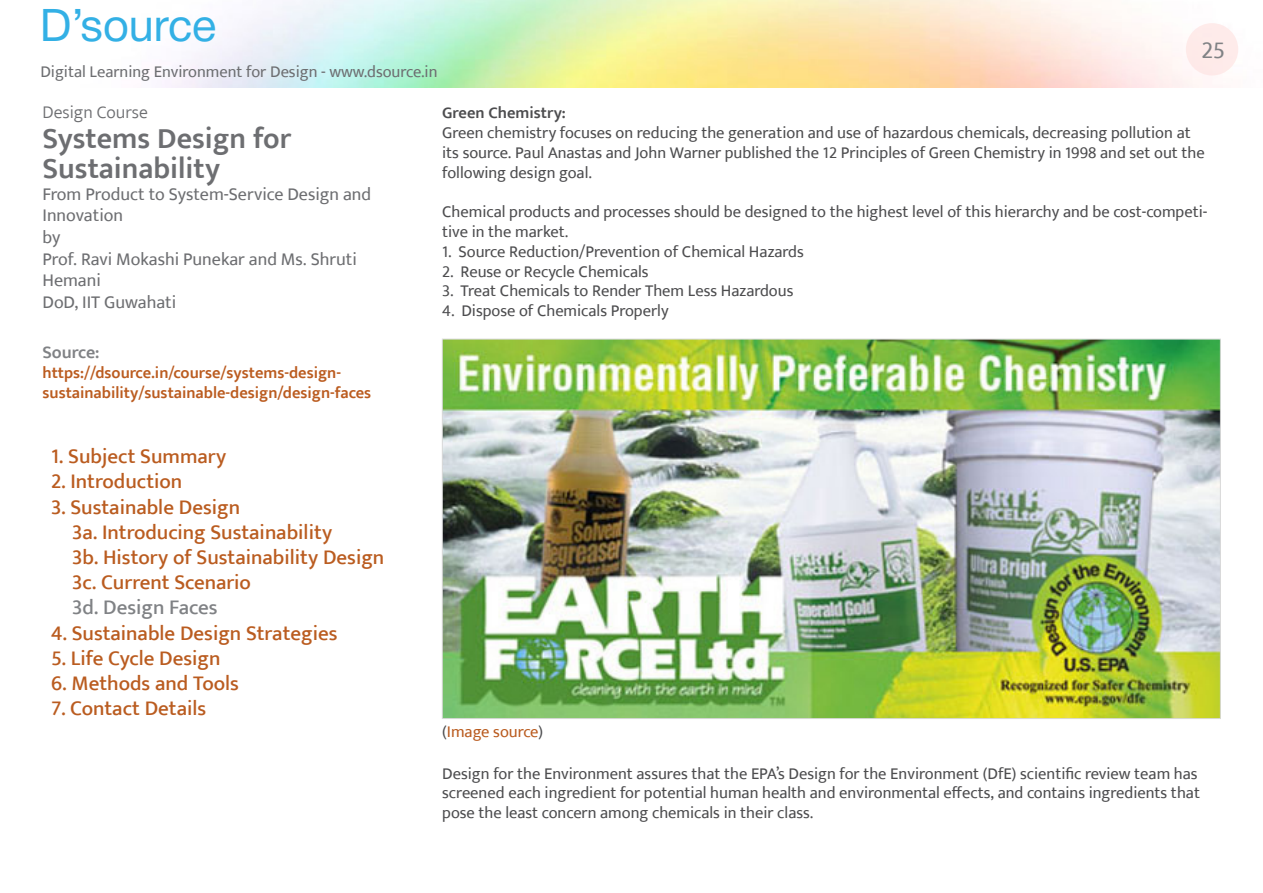
<style>
.page{position:relative;width:1263px;height:893px;background:#fff}
.page>*{position:absolute;margin:0;border:0;box-sizing:border-box;transform-origin:0 0}
.t1{font:45px "Helvetica Neue";color:#33b0e5}
.t2{font:600 30px/30px "Ek Mukta";color:#6d6e71}
.t3{font:24px "Ek Mukta";color:#808285}
.t4{font:500 21px/25.2px "Ek Mukta";color:#ba5c20}
.t5{font:500 21px "Ek Mukta";color:#808285}
.t6{font:18px/21.6px "Ek Mukta";color:#6d6e71}
.t7{font:300 18px "Ek Mukta";color:#6d6e71}
.t8{font:600 18px "Ek Mukta";color:#808285}
.t9{font:16.5px/19.8px "Ek Mukta";color:#4d4d4f}
.t10{font:600 16.5px/19.8px "Ek Mukta";color:#bb5c20}
.t11{font:16.5px "Ek Mukta";color:#6d6e71}
.t12{font:600 16.5px "Ek Mukta";color:#4d4d4f}
.t13{font:16.5px "Ek Mukta";color:#ba5c20}
.s1{color:#4d4d4f}
</style>
<div class="page">
<div style="left:1186px;top:23px;width:52px;height:52px;background:#feeaea;border-radius:50%"></div>
<img style="left:444px;top:341px;width:774px;height:376px">
<h1 class="t1" style="left:40px;top:-7px;width:178px">D’source</h1>
<p class="t11" style="left:40px;top:62px;width:399px">Digital Learning Environment for Design - www.dsource.in</p>
<h3 class="t3" style="left:1201px;top:35px;width:25px">25</h3>
<p class="t7" style="left:43px;top:101px;width:107px">Design Course</p>
<h2 class="t2" style="left:43px;top:123px;width:250px">Systems Design for<br>Sustainability</h2>
<p class="t6" style="left:43px;top:183px;width:330px">From Product to System-Service Design and<br>Innovation<br>by<br>Prof. Ravi Mokashi Punekar and Ms. Shruti<br>Hemani<br>DoD, IIT Guwahati</p>
<p class="t8" style="left:43px;top:342px;width:59px">Source:</p>
<p class="t10" style="left:43px;top:363px;width:330px">https://dsource.in/course/systems-design&shy;sustainability/sustainable-design/design-faces</p>
<p class="t4" style="left:51px;top:443px;width:177px">1. Subject Summary</p>
<p class="t4" style="left:51px;top:469px;width:133px">2. Introduction</p>
<p class="t4" style="left:72px;top:494px;width:314px;text-indent:-21px">3. Sustainable Design<br>3a. Introducing Sustainability<br>3b. History of Sustainability Design<br>3c. Current Scenario</p>
<p class="t5" style="left:72px;top:595px;width:147px">3d. Design Faces</p>
<p class="t4" style="left:51px;top:620px;width:288px">4. Sustainable Design Strategies</p>
<p class="t4" style="left:51px;top:645px;width:171px">5. Life Cycle Design</p>
<p class="t4" style="left:51px;top:670px;width:189px">6. Methods and Tools</p>
<p class="t4" style="left:51px;top:695px;width:157px">7. Contact Details</p>
<p class="t12" style="left:442px;top:103px;width:125px">Green Chemistry:</p>
<p class="t9" style="left:442px;top:122px;width:764px">Green chemistry focuses on reducing the generation and use of hazardous chemicals, decreasing pollution at its source. Paul Anastas and John Warner published the 12 Principles of Green Chemistry in 1998 and set out the following design goal.</p>
<p class="t9" style="left:442px;top:202px;width:767px">Chemical products and processes should be designed to the highest level of this hierarchy and be cost-competi&shy;tive in the market.</p>
<p class="t9" style="left:442px;top:241px;width:363px">1. Source Reduction/Prevention of Chemical Hazards</p>
<p class="t9" style="left:442px;top:261px;width:208px">2. Reuse or Recycle Chemicals</p>
<p class="t9" style="left:442px;top:281px;width:353px">3. Treat Chemicals to Render Them Less Hazardous</p>
<p class="t9" style="left:442px;top:301px;width:228px">4. Dispose of Chemicals Properly</p>
<p class="t13" style="left:442px;top:722px;width:102px"><span class="s1">(</span>Image source<span class="s1">)</span></p>
<p class="t9" style="left:442px;top:763px;width:759px">Design for the Environment assures that the EPA’s Design for the Environment (DfE) scientific review team has screened each ingredient for potential human health and environmental effects, and contains ingredients that pose the least concern among chemicals in their class.</p>
</div>
